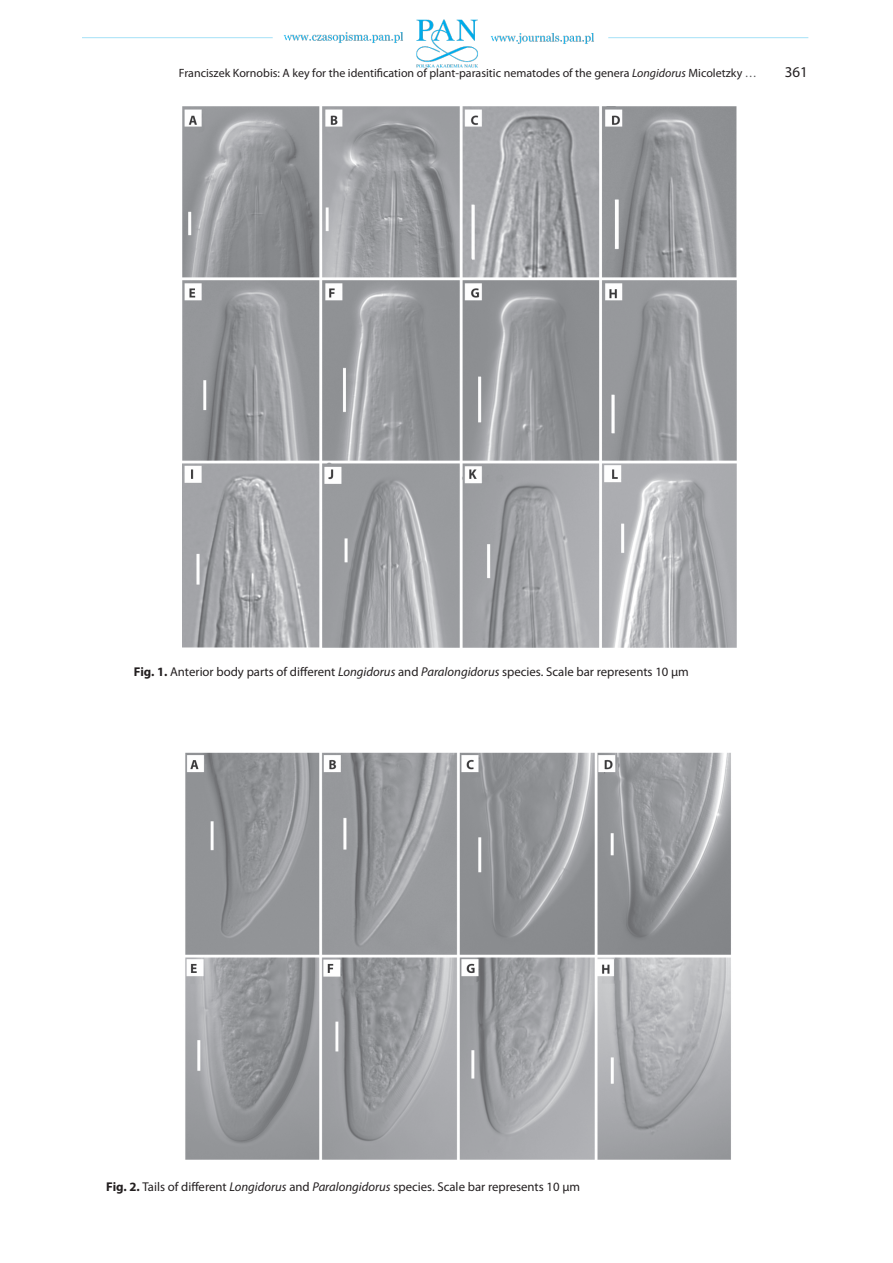
<style>
.page{position:relative;width:893px;height:1263px;background:#fff}
.page>*{position:absolute;margin:0;border:0;box-sizing:border-box;transform-origin:0 0}
.t1{font:15px "Myriad Pro";color:#231f20}
.t2{font:12.75px "Myriad Pro";color:#231f20}
.t3{font:12px "Myriad Pro";color:#231f20}
.s1{font-style:italic}
.s2{color:#57585a}
.s3{font-weight:700}
</style>
<div class="page">
<img style="left:82px;top:19px;width:727px;height:49px">
<img style="left:183px;top:106px;width:553px;height:541px">
<img style="left:185px;top:752px;width:546px;height:408px">
<p class="t3" style="left:179px;top:66px;width:580px">Franciszek Kornobis: A key for the identification of plant-parasitic nematodes of the genera <span class="s1">Longidorus</span> Micoletzky <span class="s2">…</span></p>
<p class="t1" style="left:785px;top:63px;width:25px">361</p>
<p class="t2" style="left:134px;top:664px;width:556px"><span class="s3">Fig. 1.</span> Anterior body parts of different <span class="s1">Longidorus</span> and <span class="s1">Paralongidorus</span> species. Scale bar represents 10 µm</p>
<p class="t2" style="left:106px;top:1178px;width:475px"><span class="s3">Fig. 2.</span> Tails of different <span class="s1">Longidorus</span> and <span class="s1">Paralongidorus</span> species. Scale bar represents 10 µm</p>
</div>
